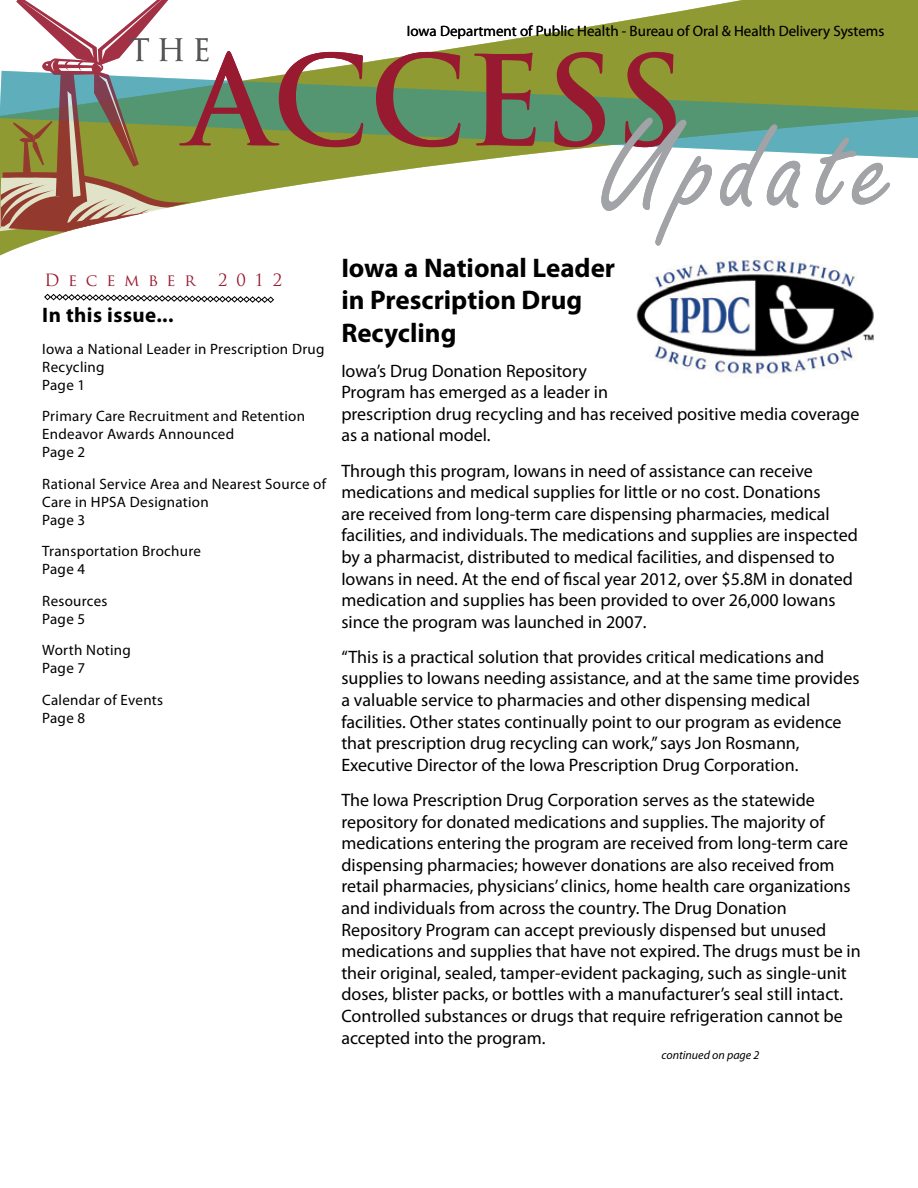
<style>
.page{position:relative;width:918px;height:1188px;background:#fff}
.page>*{position:absolute;margin:0;border:0;box-sizing:border-box;transform-origin:0 0}
.t1{font:139.5px "Freestyle Script";letter-spacing:.06em;color:#a1a3a6}
.t2{font:700 121.5px "Trajan Pro";color:#981a31}
.t3{font:30px "Trajan Pro";color:#565659}
.t4{font:700 27px/32.4px "Myriad Pro";color:#000}
.t5{font:700 21px "Myriad Pro";letter-spacing:.02em;color:#000}
.t6{font:18px/21.6px "Myriad Pro";color:#000}
.t7{font:16.5px "Trajan Pro";letter-spacing:.53em;color:#981a31}
.t8{font:15px/18px "Myriad Pro";letter-spacing:.02em;color:#000}
.t9{font:15px "Myriad Pro";color:#000}
.t10{font:italic 12px "Myriad Pro";color:#000}
</style>
<div class="page">
<svg style="left:0;top:0;width:918px;height:303px"></svg>
<svg style="left:224px;top:71px;width:694px;height:87px;background:#769f67"></svg>
<svg style="left:0;top:0;width:224px;height:232px"></svg>
<img style="left:632px;top:256px;width:246px;height:122px">
<p class="t9" style="left:407px;top:22px;width:479px">Iowa Department of Public Health - Bureau of Oral &amp; Health Delivery Systems</p>
<h3 class="t3" style="left:129px;top:31px;width:83px">THE</h3>
<h2 class="t2" style="left:187px;top:25px;width:499px">ACCESS</h2>
<h1 class="t1" style="left:600px;top:91px;width:298px">Update</h1>
<p class="t7" style="left:44px;top:270px;width:153px">December</p>
<p class="t7" style="left:218px;top:270px;width:65px">2012</p>
<p class="t5" style="left:42px;top:302px;width:133px">In this issue...</p>
<p class="t8" style="left:42px;top:340px;width:284px">Iowa a National Leader in Prescription Drug<br>Recycling<br>Page 1</p>
<p class="t8" style="left:42px;top:407px;width:264px">Primary Care Recruitment and Retention<br>Endeavor Awards Announced<br>Page 2</p>
<p class="t8" style="left:42px;top:475px;width:285px">Rational Service Area and Nearest Source of<br>Care in HPSA Designation<br>Page 3</p>
<p class="t8" style="left:42px;top:542px;width:160px">Transportation Brochure<br>Page 4</p>
<p class="t8" style="left:42px;top:592px;width:67px">Resources<br>Page 5</p>
<p class="t8" style="left:42px;top:641px;width:90px">Worth Noting<br>Page 7</p>
<p class="t8" style="left:42px;top:691px;width:122px">Calendar of Events<br>Page 8</p>
<h3 class="t4" style="left:341px;top:251px;width:275px">Iowa a National Leader in Prescription Drug<br>Recycling</h3>
<p class="t6" style="left:341px;top:360px;width:520px">Iowa’s Drug Donation Repository<br>Program has emerged as a leader in<br>prescription drug recycling and has received positive media coverage as a national model.</p>
<p class="t6" style="left:341px;top:459px;width:518px">Through this program, Iowans in need of assistance can receive medications and medical supplies for little or no cost. Donations<br>are received from long-term care dispensing pharmacies, medical facilities, and individuals. The medications and supplies are inspected by a pharmacist, distributed to medical facilities, and dispensed to Iowans in need. At the end of fiscal year 2012, over $5.8M in donated medication and supplies has been provided to over 26,000 Iowans since the program was launched in 2007.</p>
<p class="t6" style="left:341px;top:646px;width:520px">“This is a practical solution that provides critical medications and supplies to Iowans needing assistance, and at the same time provides a valuable service to pharmacies and other dispensing medical facilities. Other states continually point to our program as evidence that prescription drug recycling can work,” says Jon Rosmann, Executive Director of the Iowa Prescription Drug Corporation.</p>
<p class="t6" style="left:341px;top:789px;width:521px">The Iowa Prescription Drug Corporation serves as the statewide repository for donated medications and supplies. The majority of medications entering the program are received from long-term care dispensing pharmacies; however donations are also received from retail pharmacies, physicians’ clinics, home health care organizations and individuals from across the country. The Drug Donation Repository Program can accept previously dispensed but unused medications and supplies that have not expired. The drugs must be in their original, sealed, tamper-evident packaging, such as single-unit doses, blister packs, or bottles with a manufacturer’s seal still intact.<br>Controlled substances or drugs that require refrigeration cannot be accepted into the program.</p>
<p class="t10" style="left:662px;top:1047px;width:99px">continued on page 2</p>
</div>
